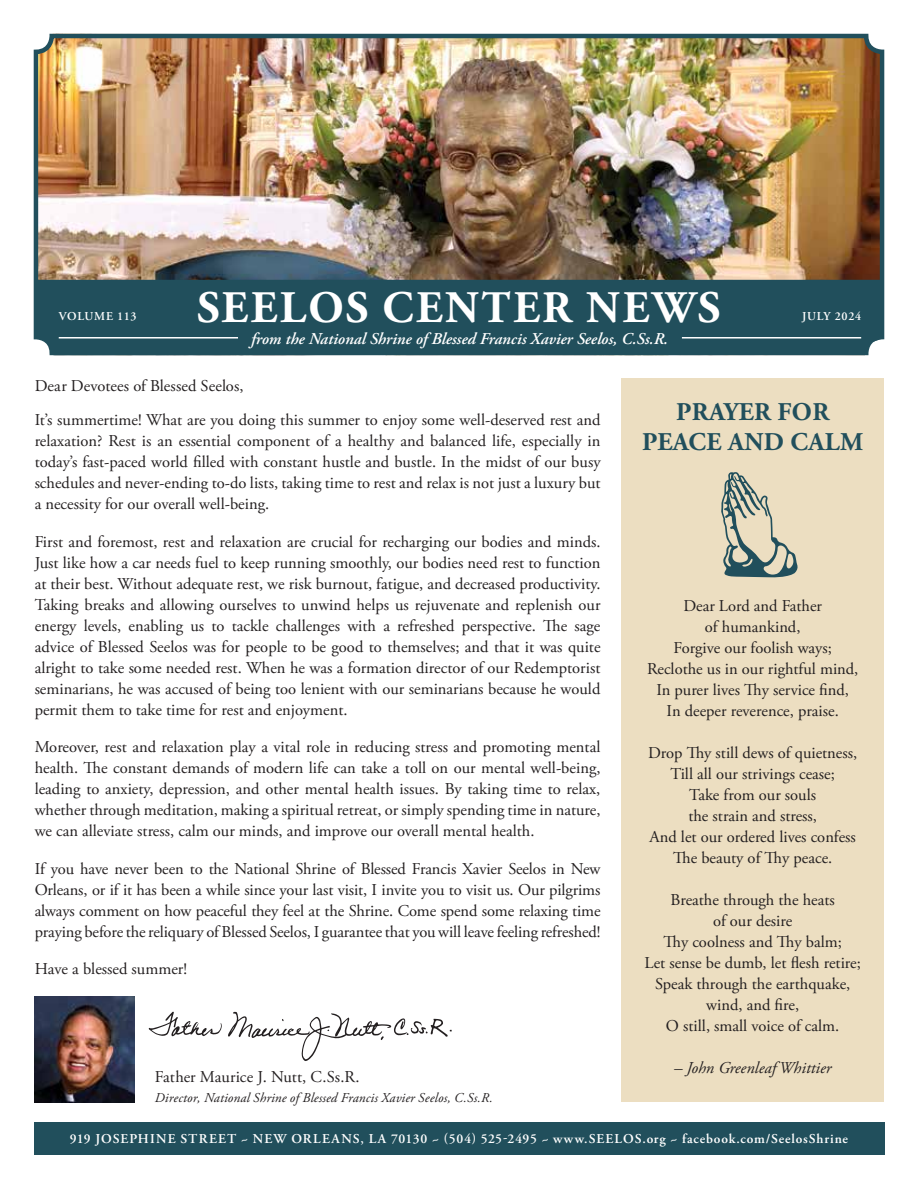
<style>
.page{position:relative;width:918px;height:1188px;background:#fff}
.page>*{position:absolute;margin:0;border:0;box-sizing:border-box;transform-origin:0 0}
.t1{font:700 45px "Adobe Garamond Pro";letter-spacing:.055em;color:#fff}
.t2{font:700 25.5px/30.6px "Adobe Garamond Pro";letter-spacing:.015em;color:#214f5c;text-align:center}
.t3{font:16.5px/21px "Adobe Garamond Pro";color:#231f20;text-align:justify}
.t4{font:italic 600 16.5px "Adobe Garamond Pro";color:#fff}
.t5{font:italic 16.5px "Adobe Garamond Pro";color:#231f20}
.t6{font:600 13.5px "Adobe Garamond Pro";letter-spacing:.065em;color:#fff}
.t7{font:italic 13.5px "Adobe Garamond Pro";letter-spacing:.01em;color:#231f20}
.t8{font:600 12px "Adobe Garamond Pro";letter-spacing:.05em;color:#fff}
</style>
<div class="page">
<img style="left:39px;top:39px;width:840px;height:241px">
<div style="left:34px;top:34px;width:850px;height:321px;border:4px solid #214f5c;border-radius:16px"></div>
<div style="left:36px;top:280px;width:845px;height:75px;background:#214f5c"></div>
<div style="left:34px;top:1122px;width:850px;height:32px;background:#214f5c"></div>
<hr style="left:59px;top:337px;width:179px;height:2px;background:#fff">
<hr style="left:682px;top:337px;width:179px;height:2px;background:#fff">
<img style="left:35px;top:997px;width:99px;height:105px">
<svg style="left:149px;top:1012px;width:73px;height:24px"></svg>
<svg style="left:228px;top:1012px;width:224px;height:49px"></svg>
<div style="left:621px;top:378px;width:263px;height:724px;background:#ecdec1"></div>
<svg style="left:721px;top:472px;width:77px;height:105px"></svg>
<h1 class="t1" style="left:197px;top:281px;width:525px">SEELOS CENTER NEWS</h1>
<p class="t8" style="left:59px;top:309px;width:79px">VOLUME 113</p>
<p class="t8" style="left:802px;top:309px;width:60px">JULY 2024</p>
<p class="t4" style="left:251px;top:329px;width:418px">from the National Shrine of Blessed Francis Xavier Seelos, C.Ss.R.</p>
<p class="t3" style="left:35px;top:375px;width:210px">Dear Devotees of Blessed Seelos,</p>
<p class="t3" style="left:35px;top:410px;width:567px">It’s summertime! What are you doing this summer to enjoy some well-deserved rest and relaxation? Rest is an essential component of a healthy and balanced life, especially in today’s fast-paced world filled with constant hustle and bustle. In the midst of our busy schedules and never-ending to-do lists, taking time to rest and relax is not just a luxury but a necessity for our overall well-being.</p>
<p class="t3" style="left:35px;top:531px;width:567px">First and foremost, rest and relaxation are crucial for recharging our bodies and minds.<br>Just like how a car needs fuel to keep running smoothly, our bodies need rest to function at their best. Without adequate rest, we risk burnout, fatigue, and decreased productivity.<br>Taking breaks and allowing ourselves to unwind helps us rejuvenate and replenish our energy levels, enabling us to tackle challenges with a refreshed perspective. The sage advice of Blessed Seelos was for people to be good to themselves; and that it was quite alright to take some needed rest. When he was a formation director of our Redemptorist seminarians, he was accused of being too lenient with our seminarians because he would permit them to take time for rest and enjoyment.</p>
<p class="t3" style="left:35px;top:737px;width:567px">Moreover, rest and relaxation play a vital role in reducing stress and promoting mental health. The constant demands of modern life can take a toll on our mental well-being, leading to anxiety, depression, and other mental health issues. By taking time to relax, whether through meditation, making a spiritual retreat, or simply spending time in nature, we can alleviate stress, calm our minds, and improve our overall mental health.</p>
<p class="t3" style="left:35px;top:858px;width:567px">If you have never been to the National Shrine of Blessed Francis Xavier Seelos in New Orleans, or if it has been a while since your last visit, I invite you to visit us. Our pilgrims always comment on how peaceful they feel at the Shrine. Come spend some relaxing time praying before the reliquary of Blessed Seelos, I guarantee that you will leave feeling refreshed!</p>
<p class="t3" style="left:35px;top:959px;width:154px">Have a blessed summer!</p>
<p class="t3" style="left:155px;top:1067px;width:207px">Father Maurice J. Nutt, C.Ss.R.</p>
<p class="t7" style="left:155px;top:1090px;width:340px">Director, National Shrine of Blessed Francis Xavier Seelos, C.Ss.R.</p>
<h2 class="t2" style="left:642px;top:397px;width:222px">PRAYER FOR<br>PEACE AND CALM</h2>
<p class="t3" style="left:647px;top:596px;width:213px;text-align:center">Dear Lord and Father<br>of humankind,<br>Forgive our foolish ways;<br>Reclothe us in our rightful mind,<br>In purer lives Thy service find,<br>In deeper reverence, praise.</p>
<p class="t3" style="left:648px;top:743px;width:211px;text-align:center">Drop Thy still dews of quietness,<br>Till all our strivings cease;<br>Take from our souls<br>the strain and stress,<br>And let our ordered lives confess<br>The beauty of Thy peace.</p>
<p class="t3" style="left:645px;top:890px;width:218px;text-align:center">Breathe through the heats<br>of our desire<br>Thy coolness and Thy balm;<br>Let sense be dumb, let flesh retire;<br>Speak through the earthquake, wind, and fire,<br>O still, small voice of calm.</p>
<p class="t5" style="left:674px;top:1058px;width:159px">– John Greenleaf Whittier</p>
<p class="t6" style="left:70px;top:1131px;width:780px">919 JOSEPHINE STREET ~ NEW ORLEANS, LA 70130 ~ (504) 525-2495 ~ www.SEELOS.org ~ facebook.com/SeelosShrine</p>
</div>
